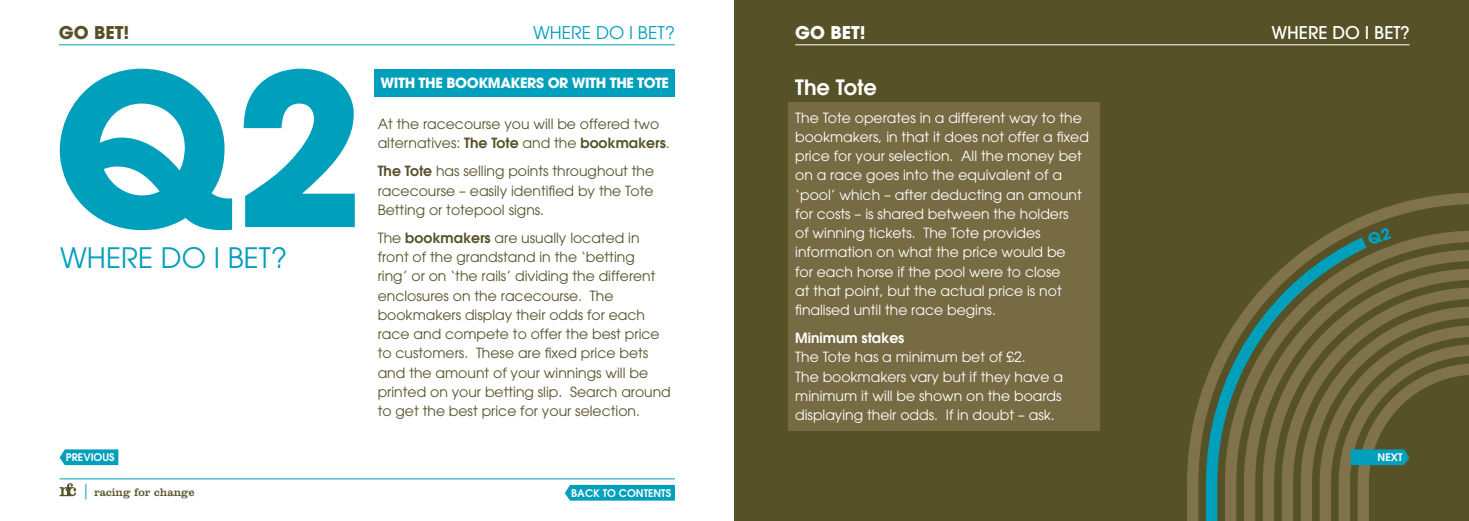
<style>
.page{position:relative;width:1469px;height:521px;background:#fff}
.page>*{position:absolute;margin:0;border:0;box-sizing:border-box;transform-origin:0 0}
.t1{font:700 210px "Avant Garde LT";color:#009fbb}
.t2{font:28px "Avant Garde LT";color:#009fbb}
.t3{font:600 21px "Avant Garde LT";color:#fff}
.t4{font:17.5px "Avant Garde LT";color:#009fbb}
.t5{font:500 17.5px "Avant Garde LT";color:#fff}
.t6{font:700 17.5px "Avant Garde LT";color:#565127}
.t7{font:700 17.5px "Avant Garde LT";color:#fff}
.t8{font:14px/19.2px "Avant Garde LT";color:#565127}
.t9{font:14px/19.2px "Avant Garde LT";color:#fff}
.t10{font:700 14px "Avant Garde LT";letter-spacing:-.025em;color:#fff}
.t11{font:600 14px "Avant Garde LT";color:#fff}
.t12{font:11.38px "Clarendon LT";color:#565127}
.t13{font:600 10.5px "Avant Garde LT";color:#fff}
.s1{font-weight:600}
</style>
<div class="page">
<hr style="left:59px;top:44px;width:616px;height:1px;background:#009fbb">
<hr style="left:60px;top:478px;width:615px;height:1px;background:#009fbb">
<div style="left:374px;top:69px;width:301px;height:28px;background:#009fbb"></div>
<svg style="left:59px;top:483px;width:17px;height:13px"></svg>
<svg style="left:86px;top:484px;width:1px;height:15px"></svg>
<div style="left:734px;top:0;width:734px;height:521px;background:#565127"></div>
<hr style="left:795px;top:44px;width:614px;height:1px;background:#fff">
<svg style="left:1187px;top:193px;width:281px;height:328px"></svg>
<svg style="left:1224px;top:231px;width:244px;height:18px"></svg>
<svg style="left:1366px;top:249px;width:102px;height:19px;fill:#80734b"></svg>
<svg style="left:1366px;top:268px;width:102px;height:19px;fill:#80734b"></svg>
<svg style="left:1366px;top:287px;width:102px;height:19px;fill:#80734b"></svg>
<svg style="left:1366px;top:306px;width:102px;height:19px;fill:#80734b"></svg>
<svg style="left:1367px;top:228px;width:24px;height:17px"></svg>
<svg style="left:1205px;top:237px;width:161px;height:284px"></svg>
<div style="left:788px;top:102px;width:311px;height:328px;background:#776b43"></div>
<svg style="left:60px;top:449px;width:58px;height:16px"></svg>
<div style="left:565px;top:485px;width:110px;height:15px;background:#009fbb"></div>
<svg style="left:1319px;top:325px;width:149px;height:196px"></svg>
<p class="t6" style="left:59px;top:21px;width:72px">GO BET!</p>
<p class="t4" style="left:533px;top:22px;width:144px">WHERE DO I BET?</p>
<h1 class="t1" style="left:52px;top:13px;width:313px">Q2</h1>
<h2 class="t2" style="left:60px;top:241px;width:229px">WHERE DO I BET?</h2>
<p class="t13" style="left:66px;top:451px;width:50px">PREVIOUS</p>
<p class="t12" style="left:94px;top:486px;width:102px">racing for change</p>
<p class="t10" style="left:380px;top:74px;width:290px">WITH THE BOOKMAKERS OR WITH THE TOTE</p>
<p class="t8" style="left:378px;top:114px;width:293px">At the racecourse you will be offered two alternatives: <span class="s1">The Tote</span> and the <span class="s1">bookmakers</span>.</p>
<p class="t8" style="left:378px;top:162px;width:278px;text-align:justify"><span class="s1">The Tote</span> has selling points throughout the racecourse – easily identified by the Tote Betting or totepool signs.</p>
<p class="t8" style="left:378px;top:228px;width:295px">The <span class="s1">bookmakers</span> are usually located in front of the grandstand in the ‘betting<br>ring’ or on ‘the rails’ dividing the different enclosures on the racecourse. The bookmakers display their odds for each race and compete to offer the best price to customers. These are fixed price bets and the amount of your winnings will be printed on your betting slip. Search around to get the best price for your selection.</p>
<p class="t13" style="left:571px;top:486px;width:101px">BACK TO CONTENTS</p>
<p class="t7" style="left:795px;top:21px;width:72px">GO BET!</p>
<p class="t5" style="left:1271px;top:22px;width:140px">WHERE DO I BET?</p>
<h3 class="t3" style="left:795px;top:74px;width:83px">The Tote</h3>
<p class="t9" style="left:795px;top:108px;width:295px">The Tote operates in a different way to the bookmakers, in that it does not offer a fixed price for your selection. All the money bet on a race goes into the equivalent of a ‘pool’ which – after deducting an amount for costs – is shared between the holders<br>of winning tickets. The Tote provides information on what the price would be<br>for each horse if the pool were to close<br>at that point, but the actual price is not finalised until the race begins.</p>
<p class="t11" style="left:795px;top:329px;width:111px">Minimum stakes</p>
<p class="t9" style="left:795px;top:348px;width:269px">The Tote has a minimum bet of £2.<br>The bookmakers vary but if they have a minimum it will be shown on the boards displaying their odds. If in doubt – ask.</p>
<p class="t13" style="left:1377px;top:450px;width:26px">NEXT</p>
</div>
